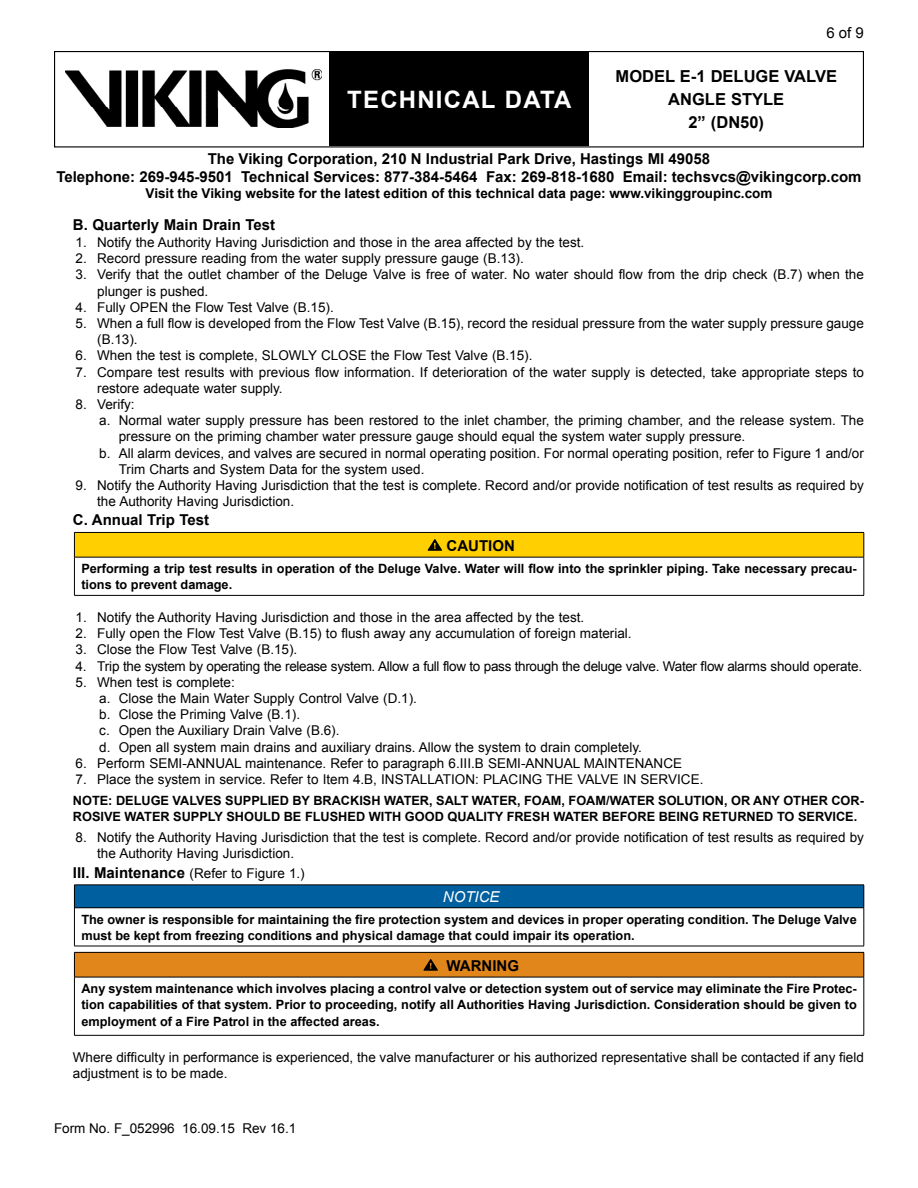
<style>
.page{position:relative;width:918px;height:1188px;background:#fff}
.page>*{position:absolute;margin:0;border:0;box-sizing:border-box;transform-origin:0 0}
.t1{font:700 24px "Arial";letter-spacing:.05em;color:#fff}
.t2{font:700 16.5px "Arial";color:#000}
.t3{font:700 15px/18px "Arial";color:#000;text-align:center}
.t4{font:italic 15px "Arial";color:#fff}
.t5{font:15px "Arial";color:#000}
.t6{font:13.5px/16.2px "Arial";color:#000}
.t7{font:13.5px "Arial";letter-spacing:-.025em;color:#000}
.t8{font:700 13.5px "Arial";color:#000}
.t9{font:700 12.75px/16.2px "Arial";color:#000}
.s1{font-weight:700;font-size:15px}
</style>
<div class="page">
<div style="left:54px;top:51px;width:810px;height:96px;border:1px solid #000"></div>
<div style="left:329px;top:52px;width:260px;height:94px;background:#000"></div>
<img style="left:65px;top:70px;width:256px;height:57px">
<div style="left:74px;top:532px;width:790px;height:25px;background:#ffcf01"></div>
<hr style="left:74px;top:532px;width:790px;height:1px;background:#000">
<svg style="left:74px;top:533px;width:1px;height:24px"></svg>
<svg style="left:864px;top:533px;width:1px;height:24px"></svg>
<hr style="left:74px;top:557px;width:790px;height:1px;background:#000">
<hr style="left:74px;top:557px;width:1px;height:38px;background:#000">
<hr style="left:864px;top:557px;width:1px;height:38px;background:#000">
<hr style="left:74px;top:595px;width:790px;height:1px;background:#000">
<svg style="left:428px;top:539px;width:14px;height:12px"></svg>
<div style="left:74px;top:885px;width:790px;height:23px;background:#005f9e"></div>
<hr style="left:74px;top:885px;width:790px;height:1px;background:#000">
<svg style="left:74px;top:886px;width:1px;height:22px"></svg>
<svg style="left:864px;top:885px;width:1px;height:23px"></svg>
<hr style="left:74px;top:908px;width:790px;height:1px;background:#000">
<hr style="left:74px;top:908px;width:1px;height:38px;background:#000">
<hr style="left:864px;top:908px;width:1px;height:38px;background:#000">
<hr style="left:74px;top:946px;width:790px;height:1px;background:#000">
<div style="left:74px;top:952px;width:790px;height:25px;background:#e0861b"></div>
<hr style="left:74px;top:952px;width:790px;height:1px;background:#000">
<svg style="left:74px;top:953px;width:1px;height:24px"></svg>
<svg style="left:864px;top:953px;width:1px;height:24px"></svg>
<hr style="left:74px;top:977px;width:790px;height:1px;background:#000">
<hr style="left:74px;top:977px;width:1px;height:58px;background:#000">
<hr style="left:864px;top:977px;width:1px;height:58px;background:#000">
<hr style="left:74px;top:1035px;width:790px;height:1px;background:#000">
<svg style="left:423px;top:959px;width:15px;height:12px"></svg>
<p class="t5" style="left:826px;top:23px;width:39px">6 of 9</p>
<p class="t2" style="left:616px;top:65px;width:39px">Model</p>
<p class="t2" style="left:680px;top:65px;width:126px">E-1 Deluge Valve</p>
<p class="t2" style="left:668px;top:88px;width:106px">Angle style</p>
<p class="t2" style="left:688px;top:111px;width:77px">2” (dn50)</p>
<p class="t3" style="left:56px;top:150px;width:807px">The Viking Corporation, 210 N Industrial Park Drive, Hastings MI 49058<br>Telephone: 269-945-9501 Technical Services: 877-384-5464 Fax: 269-818-1680 Email: techsvcs@vikingcorp.com</p>
<p class="t8" style="left:146px;top:184px;width:628px">Visit the Viking website for the latest edition of this technical data page: www.vikinggroupinc.com</p>
<h1 class="t1" style="left:347px;top:84px;width:226px">TECHNICAL DATA</h1>
<p class="t3" style="left:73px;top:216px;width:204px">B. Quarterly Main Drain Test</p>
<p class="t6" style="left:76px;top:234px;width:510px">1. Notify the Authority Having Jurisdiction and those in the area affected by the test.</p>
<p class="t6" style="left:76px;top:250px;width:450px">2. Record pressure reading from the water supply pressure gauge (B.13).</p>
<p class="t6" style="left:97px;top:267px;width:768px;text-indent:-22px">3. Verify that the outlet chamber of the Deluge Valve is free of water. No water should flow from the drip check (B.7) when the plunger is pushed.</p>
<p class="t6" style="left:76px;top:299px;width:260px">4. Fully OPEN the Flow Test Valve (B.15).</p>
<p class="t6" style="left:97px;top:315px;width:768px;text-indent:-22px">5. When a full flow is developed from the Flow Test Valve (B.15), record the residual pressure from the water supply pressure gauge (B.13).</p>
<p class="t6" style="left:76px;top:348px;width:458px">6. When the test is complete, SLOWLY CLOSE the Flow Test Valve (B.15).</p>
<p class="t6" style="left:97px;top:364px;width:768px;text-indent:-22px">7. Compare test results with previous flow information. If deterioration of the water supply is detected, take appropriate steps to restore adequate water supply.</p>
<p class="t6" style="left:76px;top:396px;width:61px">8. Verify:</p>
<p class="t6" style="left:99px;top:412px;width:766px">a. Normal water supply pressure has been restored to the inlet chamber, the priming chamber, and the release system. The</p>
<p class="t6" style="left:119px;top:429px;width:628px">pressure on the priming chamber water pressure gauge should equal the system water supply pressure.</p>
<p class="t6" style="left:99px;top:445px;width:766px">b. All alarm devices, and valves are secured in normal operating position. For normal operating position, refer to Figure 1 and/or</p>
<p class="t6" style="left:119px;top:461px;width:307px">Trim Charts and System Data for the system used.</p>
<p class="t6" style="left:97px;top:477px;width:768px;text-indent:-22px">9. Notify the Authority Having Jurisdiction that the test is complete. Record and/or provide notification of test results as required by the Authority Having Jurisdiction.</p>
<p class="t3" style="left:73px;top:511px;width:138px">C. Annual Trip Test</p>
<p class="t3" style="left:447px;top:537px;width:70px">CAUTION</p>
<p class="t9" style="left:81px;top:561px;width:777px">Performing a trip test results in operation of the Deluge Valve. Water will flow into the sprinkler piping. Take necessary precau&shy;tions to prevent damage.</p>
<p class="t6" style="left:76px;top:609px;width:510px">1. Notify the Authority Having Jurisdiction and those in the area affected by the test.</p>
<p class="t6" style="left:76px;top:625px;width:558px">2. Fully open the Flow Test Valve (B.15) to flush away any accumulation of foreign material.</p>
<p class="t6" style="left:76px;top:642px;width:223px">3. Close the Flow Test Valve (B.15).</p>
<p class="t7" style="left:76px;top:657px;width:788px">4. Trip the system by operating the release system. Allow a full flow to pass through the deluge valve. Water flow alarms should operate.</p>
<p class="t6" style="left:99px;top:674px;width:544px;text-indent:-24px">5. When test is complete:<br>a. Close the Main Water Supply Control Valve (D.1).<br>b. Close the Priming Valve (B.1).<br>c. Open the Auxiliary Drain Valve (B.6).<br>d. Open all system main drains and auxiliary drains. Allow the system to drain completely.</p>
<p class="t6" style="left:76px;top:755px;width:608px">6. Perform SEMI-ANNUAL maintenance. Refer to paragraph 6.III.B SEMI-ANNUAL MAINTENANCE</p>
<p class="t6" style="left:76px;top:771px;width:629px">7. Place the system in service. Refer to Item 4.B, INSTALLATION: PLACING THE VALVE IN SERVICE.</p>
<p class="t9" style="left:73px;top:793px;width:117px">Note: Deluge Valve</p>
<p class="t9" style="left:213px;top:793px;width:39px">s supplied</p>
<p class="t9" style="left:292px;top:793px;width:31px">by brac</p>
<p class="t9" style="left:350px;top:793px;width:44px">kish water</p>
<p class="t9" style="left:429px;top:793px;width:25px">, salt</p>
<p class="t9" style="left:472px;top:793px;width:10px">water</p>
<p class="t9" style="left:517px;top:793px;width:103px">, foam , foam/water</p>
<p class="t9" style="left:658px;top:793px;width:145px">solution, or any other</p>
<p class="t9" style="left:831px;top:793px;width:34px">cor-</p>
<p class="t9" style="left:73px;top:809px;width:35px">rosive</p>
<p class="t9" style="left:125px;top:809px;width:10px">water</p>
<p class="t9" style="left:173px;top:809px;width:175px">supply should be flushed</p>
<p class="t9" style="left:369px;top:809px;width:9px">with</p>
<p class="t9" style="left:405px;top:809px;width:70px">good qualit</p>
<p class="t9" style="left:495px;top:809px;width:21px">y fre</p>
<p class="t9" style="left:532px;top:809px;width:32px">sh water</p>
<p class="t9" style="left:602px;top:809px;width:9px">bef</p>
<p class="t9" style="left:628px;top:809px;width:40px">ore bein</p>
<p class="t9" style="left:689px;top:809px;width:23px">g ret</p>
<p class="t9" style="left:728px;top:809px;width:19px">urned</p>
<p class="t9" style="left:777px;top:809px;width:39px">to service</p>
<p class="t9" style="left:854px;top:809px;width:5px">.</p>
<p class="t6" style="left:97px;top:830px;width:768px;text-indent:-22px">8. Notify the Authority Having Jurisdiction that the test is complete. Record and/or provide notification of test results as required by the Authority Having Jurisdiction.</p>
<p class="t6" style="left:73px;top:865px;width:233px"><span class="s1">III. Maintenance</span> (Refer to Figure 1.)</p>
<p class="t4" style="left:443px;top:887px;width:58px">NOTICE</p>
<p class="t9" style="left:81px;top:912px;width:777px">The owner is responsible for maintaining the fire protection system and devices in proper operating condition. The Deluge Valve must be kept from freezing conditions and physical damage that could impair its operation.</p>
<p class="t3" style="left:447px;top:957px;width:72px">WARNING</p>
<p class="t9" style="left:81px;top:981px;width:777px;text-align:justify">Any system maintenance which involves placing a control valve or detection system out of service may eliminate the Fire Protec&shy;tion capabilities of that system. Prior to proceeding, notify all Authorities Having Jurisdiction. Consideration should be given to employment of a Fire Patrol in the affected areas.</p>
<p class="t6" style="left:73px;top:1049px;width:793px">Where difficulty in performance is experienced, the valve manufacturer or his authorized representative shall be contacted if any field adjustment is to be made.</p>
<p class="t6" style="left:54px;top:1120px;width:244px">Form No. F_052996 16.09.15 Rev 16.1</p>
</div>
